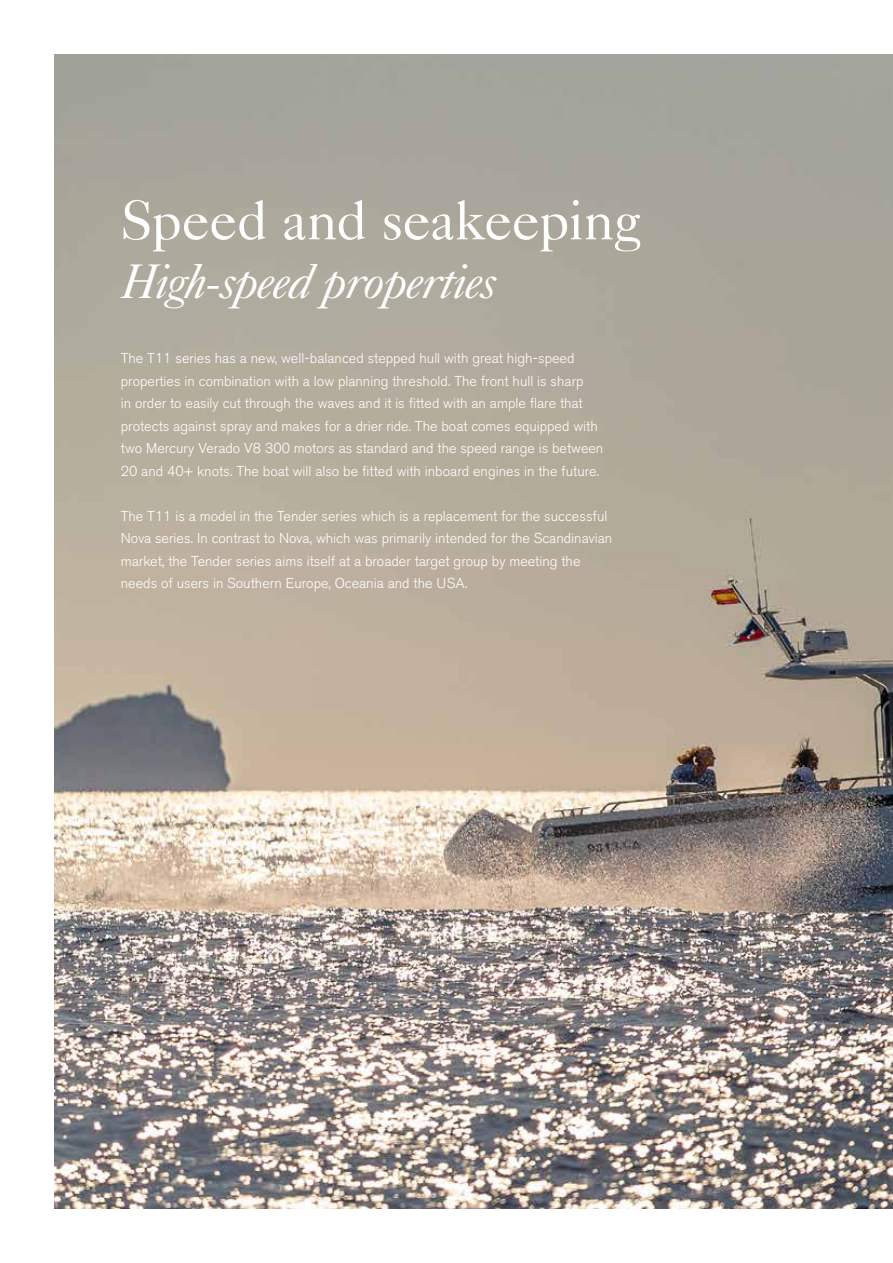
<style>
.page{position:relative;width:893px;height:1263px;background:#fff}
.page>*{position:absolute;margin:0;border:0;box-sizing:border-box;transform-origin:0 0}
.t1{font:56.4px "Caslon 540 LT Std";letter-spacing:-.015em;color:#fff}
.t2{font:italic 48.6px "Caslon 540 LT Std";letter-spacing:-.02em;color:#fff}
.t3{font:300 14.25px/22.5px "Akzidenz Grotesk BE";color:#fff}
</style>
<div class="page">
<img style="left:54px;top:54px;width:839px;height:1155px">
<h1 class="t1" style="left:121px;top:186px;width:522px">Speed and seakeeping</h1>
<h2 class="t2" style="left:121px;top:252px;width:377px">High-speed properties</h2>
<p class="t3" style="left:121px;top:347px;width:484px">The T11 series has a new, well-balanced stepped hull with great high-speed properties in combination with a low planning threshold. The front hull is sharp<br>in order to easily cut through the waves and it is fitted with an ample flare that protects against spray and makes for a drier ride. The boat comes equipped with two Mercury Verado V8 300 motors as standard and the speed range is between 20 and 40+ knots. The boat will also be fitted with inboard engines in the future.</p>
<p class="t3" style="left:121px;top:505px;width:493px">The T11 is a model in the Tender series which is a replacement for the successful Nova series. In contrast to Nova, which was primarily intended for the Scandinavian market, the Tender series aims itself at a broader target group by meeting the needs of users in Southern Europe, Oceania and the USA.</p>
</div>
